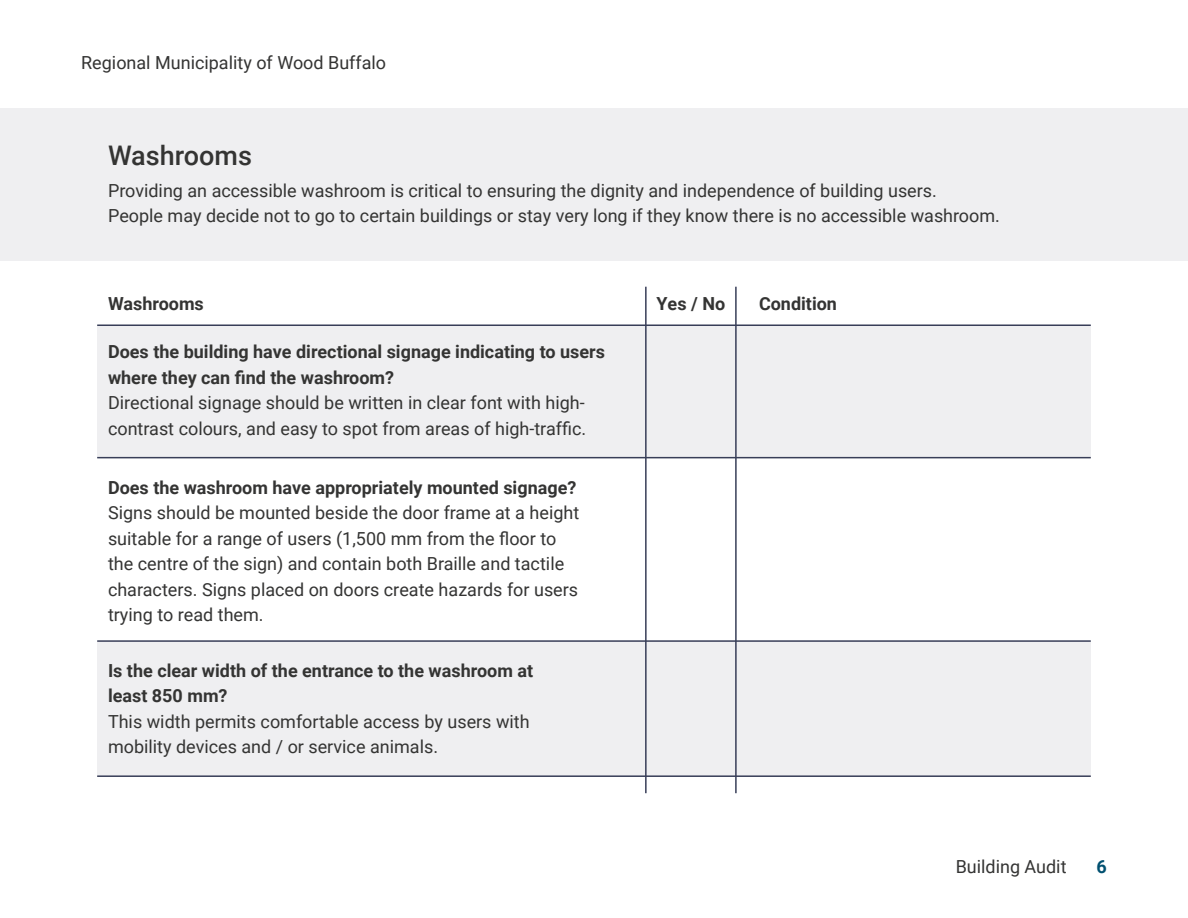
<style>
.page{position:relative;width:1188px;height:918px;background:#fff}
.page>*{position:absolute;margin:0;border:0;box-sizing:border-box;transform-origin:0 0}
.t1{font:500 27px "Roboto";color:#343433}
.Body{font:18px/25.5px "Roboto";color:#343433}
.Body-2{font:700 18px/25.5px "Roboto";color:#343433}
.t2{font:700 18px "Roboto";color:#015070}
</style>
<div class="page">
<div style="left:0;top:108px;width:1188px;height:152px;background:#efeff1"></div>
<div style="left:97px;top:325px;width:994px;height:133px;background:#efeff1"></div>
<div style="left:97px;top:642px;width:994px;height:135px;background:#efeff1"></div>
<hr style="left:645px;top:287px;width:2px;height:506px;background:#383e58">
<hr style="left:735px;top:287px;width:2px;height:506px;background:#383e58">
<hr style="left:97px;top:457px;width:994px;height:1px;background:#383e58">
<hr style="left:97px;top:640px;width:994px;height:2px;background:#383e58">
<hr style="left:97px;top:775px;width:994px;height:2px;background:#383e58">
<hr style="left:97px;top:324px;width:994px;height:2px;background:#383e58">
<p class="Body" style="left:81px;top:49px;width:306px">Regional Municipality of Wood Buffalo</p>
<h2 class="t1" style="left:108px;top:136px;width:146px">Washrooms</h2>
<p class="Body" style="left:108px;top:177px;width:830px">Providing an accessible washroom is critical to ensuring the dignity and independence of building users.</p>
<p class="Body" style="left:108px;top:203px;width:893px">People may decide not to go to certain buildings or stay very long if they know there is no accessible washroom.</p>
<p class="Body-2" style="left:108px;top:290px;width:97px">Washrooms</p>
<p class="Body-2" style="left:759px;top:290px;width:80px">Condition</p>
<p class="Body-2" style="left:108px;top:338px;width:499px">Does the building have directional signage indicating to users where they can find the washroom?</p>
<p class="Body" style="left:108px;top:389px;width:480px">Directional signage should be written in clear font with high&shy;contrast colours, and easy to spot from areas of high-traffic.</p>
<p class="Body-2" style="left:657px;top:290px;width:70px">Yes / No</p>
<p class="Body-2" style="left:108px;top:474px;width:470px">Does the washroom have appropriately mounted signage?</p>
<p class="Body" style="left:108px;top:499px;width:473px">Signs should be mounted beside the door frame at a height suitable for a range of users (1,500 mm from the floor to the centre of the sign) and contain both Braille and tactile characters. Signs placed on doors create hazards for users trying to read them.</p>
<p class="Body-2" style="left:108px;top:657px;width:427px">Is the clear width of the entrance to the washroom at least 850 mm?</p>
<p class="Body" style="left:108px;top:708px;width:423px">This width permits comfortable access by users with mobility devices and / or service animals.</p>
<p class="Body" style="left:956px;top:853px;width:112px">Building Audit</p>
<p class="t2" style="left:1096px;top:854px;width:12px">6</p>
</div>
